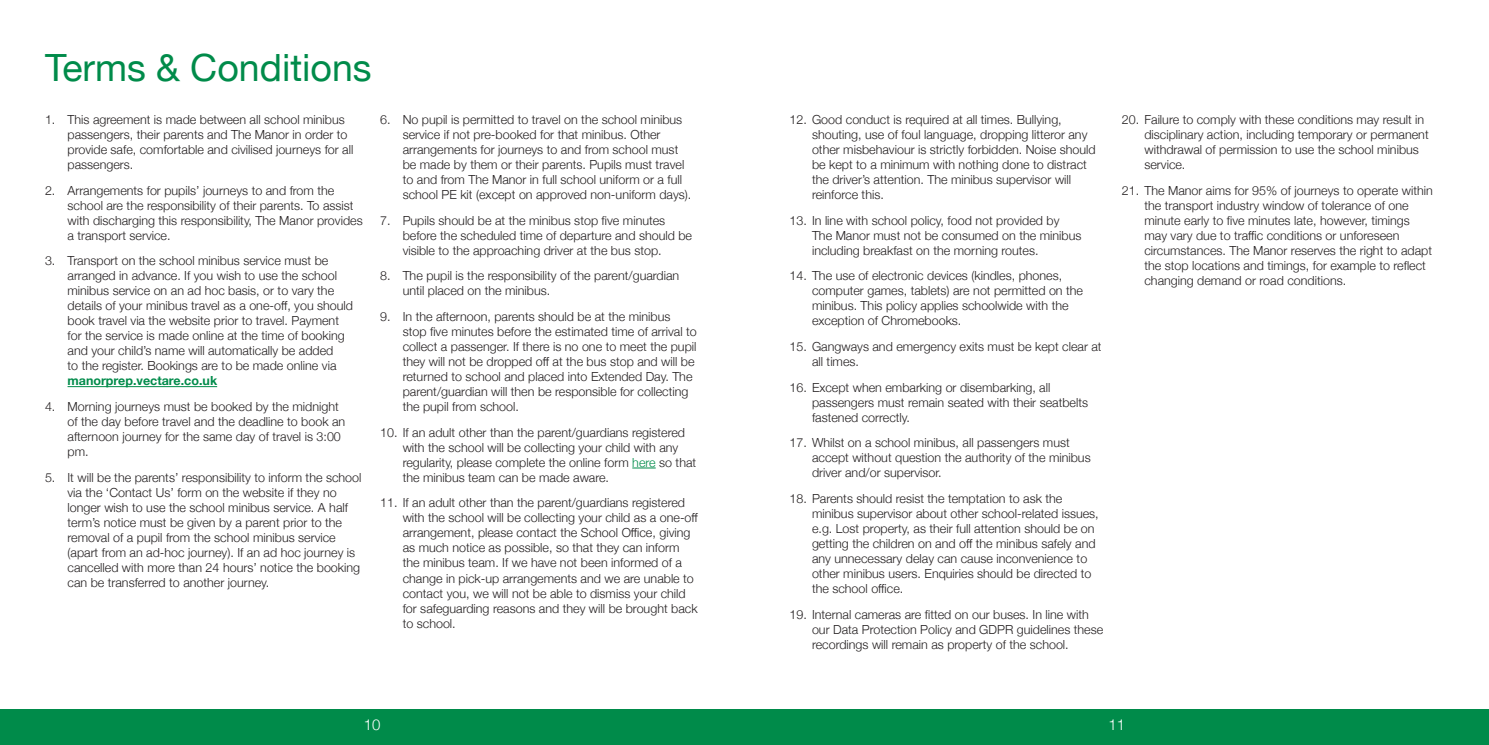
<style>
.page{position:relative;width:1489px;height:745px;background:#fff}
.page>*{position:absolute;margin:0;border:0;box-sizing:border-box;transform-origin:0 0}
.heading{font:37.5px "Helvetica Neue";color:#008b4a}
.t1{font:300 15px "Helvetica Neue";color:#fff}
.t2{font:300 12.5px/15px "Helvetica Neue";color:#231f20}
.s1{font-weight:700;color:#008b4a}
.s2{color:#008b4a}
</style>
<div class="page">
<div style="left:0;top:709px;width:1488px;height:35px;background:#008b4a"></div>
<hr style="left:68px;top:386px;width:149px;height:1px;background:#008b4a">
<svg style="left:632px;top:467px;width:23px;height:1px"></svg>
<p class="heading" style="left:45px;top:40px;width:328px">Terms &amp; Conditions</p>
<p class="t2" style="left:68px;top:111px;width:287px;text-indent:-22px">1. This agreement is made between all school minibus passengers, their parents and The Manor in order to provide safe, comfortable and civilised journeys for all passengers.</p>
<p class="t2" style="left:68px;top:181px;width:297px;text-indent:-22px">2. Arrangements for pupils’ journeys to and from the school are the responsibility of their parents. To assist with discharging this responsibility, The Manor provides a transport service.</p>
<p class="t2" style="left:68px;top:252px;width:287px;text-indent:-22px">3. Transport on the school minibus service must be arranged in advance. If you wish to use the school minibus service on an ad hoc basis, or to vary the details of your minibus travel as a one-off, you should book travel via the website prior to travel. Payment for the service is made online at the time of booking and your child’s name will automatically be added<br>to the register. Bookings are to be made online via <span class="s1">manorprep.vectare.co.uk</span></p>
<p class="t2" style="left:68px;top:398px;width:279px;text-indent:-22px">4. Morning journeys must be booked by the midnight of the day before travel and the deadline to book an afternoon journey for the same day of travel is 3:00 pm.</p>
<p class="t2" style="left:68px;top:468px;width:295px;text-indent:-22px">5. It will be the parents’ responsibility to inform the school via the ‘Contact Us’ form on the website if they no longer wish to use the school minibus service. A half term’s notice must be given by a parent prior to the removal of a pupil from the school minibus service (apart from an ad-hoc journey). If an ad hoc journey is cancelled with more than 24 hours’ notice the booking can be transferred to another journey.</p>
<p class="t2" style="left:402px;top:111px;width:290px;text-indent:-22px">6. No pupil is permitted to travel on the school minibus service if not pre-booked for that minibus. Other arrangements for journeys to and from school must be made by them or their parents. Pupils must travel to and from The Manor in full school uniform or a full school PE kit (except on approved non-uniform days).</p>
<p class="t2" style="left:402px;top:211px;width:291px;text-indent:-22px">7. Pupils should be at the minibus stop five minutes before the scheduled time of departure and should be visible to the approaching driver at the bus stop.</p>
<p class="t2" style="left:402px;top:267px;width:278px;text-indent:-22px">8. The pupil is the responsibility of the parent/guardian until placed on the minibus.</p>
<p class="t2" style="left:402px;top:308px;width:296px;text-indent:-22px">9. In the afternoon, parents should be at the minibus stop five minutes before the estimated time of arrival to collect a passenger. If there is no one to meet the pupil they will not be dropped off at the bus stop and will be returned to school and placed into Extended Day. The parent/guardian will then be responsible for collecting the pupil from school.</p>
<p class="t2" style="left:402px;top:423px;width:295px;text-indent:-22px">10. If an adult other than the parent/guardians registered with the school will be collecting your child with any regularity, please complete the online form <span class="s2">here</span> so that the minibus team can be made aware.</p>
<p class="t2" style="left:402px;top:494px;width:297px;text-indent:-22px">11. If an adult other than the parent/guardians registered with the school will be collecting your child as a one-off arrangement, please contact the School Office, giving as much notice as possible, so that they can inform the minibus team. If we have not been informed of a change in pick-up arrangements and we are unable to contact you, we will not be able to dismiss your child for safeguarding reasons and they will be brought back to school.</p>
<p class="t2" style="left:812px;top:111px;width:285px;text-indent:-22px">12. Good conduct is required at all times. Bullying, shouting, use of foul language, dropping litteror any other misbehaviour is strictly forbidden. Noise should be kept to a minimum with nothing done to distract the driver’s attention. The minibus supervisor will reinforce this.</p>
<p class="t2" style="left:812px;top:211px;width:271px;text-indent:-22px">13. In line with school policy, food not provided by<br>The Manor must not be consumed on the minibus including breakfast on the morning routes.</p>
<p class="t2" style="left:812px;top:267px;width:272px;text-indent:-22px">14. The use of electronic devices (kindles, phones, computer games, tablets) are not permitted on the minibus. This policy applies schoolwide with the exception of Chromebooks.</p>
<p class="t2" style="left:812px;top:338px;width:291px;text-indent:-22px">15. Gangways and emergency exits must be kept clear at all times.</p>
<p class="t2" style="left:812px;top:378px;width:277px;text-indent:-22px">16. Except when embarking or disembarking, all passengers must remain seated with their seatbelts fastened correctly.</p>
<p class="t2" style="left:812px;top:434px;width:280px;text-indent:-22px">17. Whilst on a school minibus, all passengers must accept without question the authority of the minibus driver and/or supervisor.</p>
<p class="t2" style="left:812px;top:490px;width:288px;text-indent:-22px">18. Parents should resist the temptation to ask the minibus supervisor about other school-related issues, e.g. Lost property, as their full attention should be on getting the children on and off the minibus safely and any unnecessary delay can cause inconvenience to other minibus users. Enquiries should be directed to the school office.</p>
<p class="t2" style="left:812px;top:605px;width:293px;text-indent:-22px">19. Internal cameras are fitted on our buses. In line with our Data Protection Policy and GDPR guidelines these recordings will remain as property of the school.</p>
<p class="t2" style="left:1144px;top:111px;width:286px;text-indent:-22px">20. Failure to comply with these conditions may result in disciplinary action, including temporary or permanent withdrawal of permission to use the school minibus service.</p>
<p class="t2" style="left:1144px;top:181px;width:290px;text-indent:-22px">21. The Manor aims for 95% of journeys to operate within the transport industry window of tolerance of one minute early to five minutes late, however, timings may vary due to traffic conditions or unforeseen circumstances. The Manor reserves the right to adapt the stop locations and timings, for example to reflect changing demand or road conditions.</p>
<p class="t1" style="left:364px;top:712px;width:18px">10</p>
<p class="t1" style="left:1108px;top:712px;width:18px">11</p>
</div>
